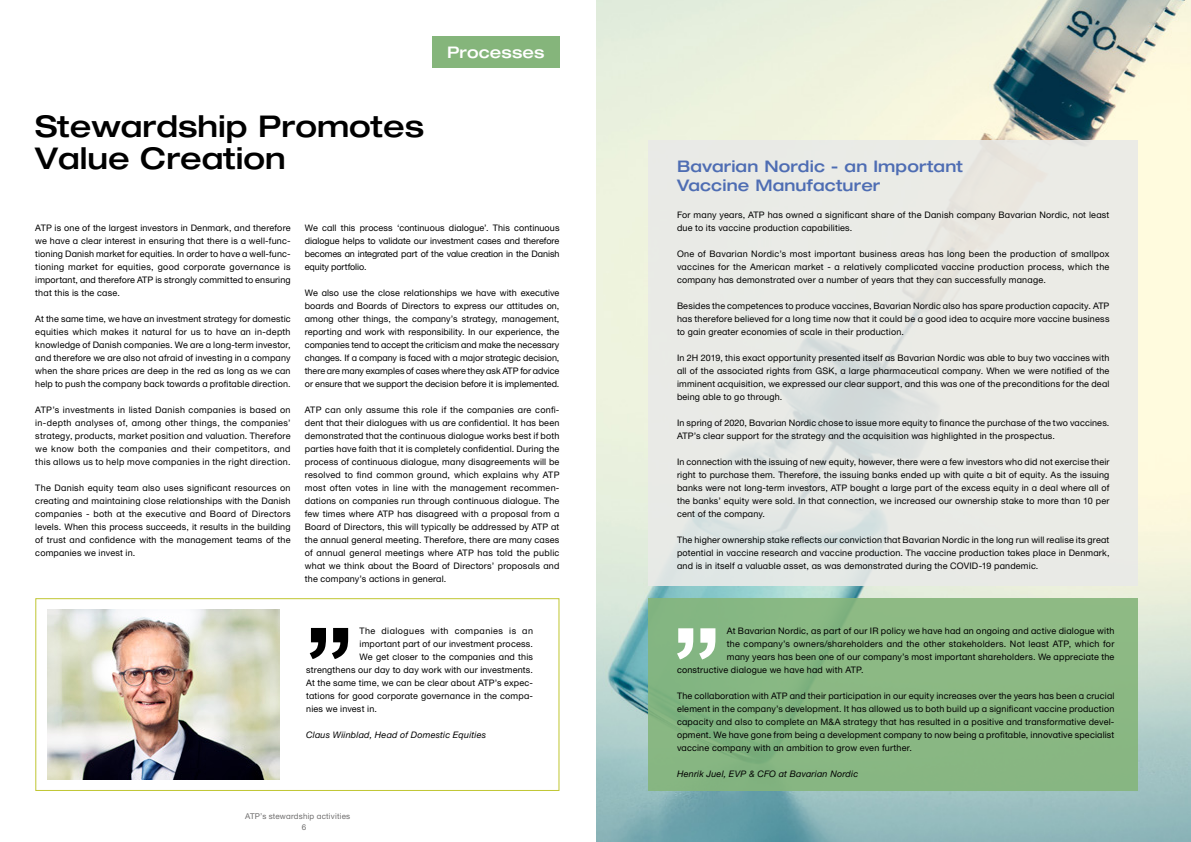
<style>
.page{position:relative;width:1191px;height:842px;background:#fff}
.page>*{position:absolute;margin:0;border:0;box-sizing:border-box;transform-origin:0 0}
.Kapiteloverskrift_H2{font:500 30px/32px "Helvetica Neue ATP Head";color:#000}
.Sto_box_overskrift_H{font:500 16px/19.2px "Helvetica Neue ATP Head";letter-spacing:.01em;color:#4e6db3}
.Tag{font:500 16px "Helvetica Neue ATP Head";letter-spacing:.005em;color:#fff}
.Brødtekst{font:9px/13px "Helvetica Neue ATP Body";letter-spacing:.02em;color:#000;text-align:justify}
.Brødtekst-2{font:italic 9px "Helvetica Neue ATP Body";letter-spacing:.025em;color:#000}
.Brødtekst-3{font:9px "Helvetica Neue ATP Body";letter-spacing:.05em;color:#000}
.t1{font:8px "Helvetica Neue ATP Body";letter-spacing:.025em;color:#706f6f}
</style>
<div class="page">
<div style="left:432px;top:36px;width:127px;height:31px;background:#85b57b"></div>
<img style="left:47px;top:609px;width:233px;height:171px">
<svg style="left:310px;top:628px;width:38px;height:31px"></svg>
<img style="left:596px;top:0;width:595px;height:842px">
<div style="left:648px;top:140px;width:489px;height:445px;background:#e9eae8"></div>
<div style="left:648px;top:598px;width:489px;height:193px;background:#89b883"></div>
<div style="left:35px;top:598px;width:524px;height:193px;border:1px solid #c0c632"></div>
<svg style="left:677px;top:628px;width:38px;height:31px"></svg>
<h2 class="Kapiteloverskrift_H2" style="left:35px;top:110px;width:390px">Stewardship Promotes<br>Value Creation</h2>
<h2 class="Tag" style="left:447px;top:42px;width:99px">Processes</h2>
<p class="Brødtekst" style="left:35px;top:221px;width:257px">ATP is one of the largest investors in Denmark, and therefore we have a clear interest in ensuring that there is a well-func&shy;tioning Danish market for equities. In order to have a well-func&shy;tioning market for equities, good corporate governance is important, and therefore ATP is strongly committed to ensuring that this is the case.</p>
<p class="Brødtekst" style="left:35px;top:312px;width:257px">At the same time, we have an investment strategy for domestic equities which makes it natural for us to have an in-depth knowledge of Danish companies. We are a long-term investor, and therefore we are also not afraid of investing in a company when the share prices are deep in the red as long as we can help to push the company back towards a profitable direction.</p>
<p class="Brødtekst" style="left:35px;top:403px;width:257px">ATP’s investments in listed Danish companies is based on in-depth analyses of, among other things, the companies’ strategy, products, market position and valuation. Therefore we know both the companies and their competitors, and this allows us to help move companies in the right direction.</p>
<p class="Brødtekst" style="left:35px;top:481px;width:257px">The Danish equity team also uses significant resources on creating and maintaining close relationships with the Danish companies - both at the executive and Board of Directors levels. When this process succeeds, it results in the building of trust and confidence with the management teams of the companies we invest in.</p>
<p class="Brødtekst" style="left:305px;top:221px;width:256px">We call this process ‘continuous dialogue’. This continuous dialogue helps to validate our investment cases and therefore becomes an integrated part of the value creation in the Danish equity portfolio.</p>
<p class="Brødtekst" style="left:305px;top:286px;width:256px">We also use the close relationships we have with executive boards and Boards of Directors to express our attitudes on, among other things, the company’s strategy, management, reporting and work with responsibility. In our experience, the companies tend to accept the criticism and make the necessary changes. If a company is faced with a major strategic decision, there are many examples of cases where they ask ATP for advice or ensure that we support the decision before it is implemented.</p>
<p class="Brødtekst" style="left:305px;top:403px;width:256px">ATP can only assume this role if the companies are confi&shy;dent that their dialogues with us are confidential. It has been demonstrated that the continuous dialogue works best if both parties have faith that it is completely confidential. During the process of continuous dialogue, many disagreements will be resolved to find common ground, which explains why ATP most often votes in line with the management recommen&shy;dations on companies run through continuous dialogue. The few times where ATP has disagreed with a proposal from a Board of Directors, this will typically be addressed by ATP at the annual general meeting. Therefore, there are many cases of annual general meetings where ATP has told the public what we think about the Board of Directors’ proposals and the company’s actions in general.</p>
<p class="Brødtekst-3" style="left:359px;top:625px;width:175px">The dialogues with companies is an</p>
<p class="Brødtekst" style="left:359px;top:637px;width:175px">important part of our investment process.</p>
<p class="Brødtekst" style="left:359px;top:650px;width:175px">We get closer to the companies and this</p>
<p class="Brødtekst" style="left:306px;top:663px;width:228px">strengthens our day to day work with our investments.</p>
<p class="Brødtekst" style="left:306px;top:676px;width:228px">At the same time, we can be clear about ATP’s expec-</p>
<p class="Brødtekst" style="left:306px;top:689px;width:228px">tations for good corporate governance in the compa-</p>
<p class="Brødtekst" style="left:306px;top:702px;width:72px">nies we invest in.</p>
<p class="Brødtekst-2" style="left:306px;top:729px;width:181px">Claus Wiinblad, Head of Domestic Equities</p>
<p class="t1" style="left:245px;top:811px;width:106px">ATP’s stewardship activities</p>
<p class="t1" style="left:302px;top:822px;width:6px">6</p>
<h3 class="Sto_box_overskrift_H" style="left:677px;top:157px;width:288px">Bavarian Nordic - an Important<br>Vaccine Manufacturer</h3>
<p class="Brødtekst" style="left:677px;top:208px;width:434px">For many years, ATP has owned a significant share of the Danish company Bavarian Nordic, not least due to its vaccine production capabilities.</p>
<p class="Brødtekst" style="left:677px;top:247px;width:434px">One of Bavarian Nordic’s most important business areas has long been the production of smallpox vaccines for the American market - a relatively complicated vaccine production process, which the company has demonstrated over a number of years that they can successfully manage.</p>
<p class="Brødtekst" style="left:677px;top:299px;width:434px">Besides the competences to produce vaccines, Bavarian Nordic also has spare production capacity. ATP has therefore believed for a long time now that it could be a good idea to acquire more vaccine business to gain greater economies of scale in their production.</p>
<p class="Brødtekst" style="left:677px;top:351px;width:434px">In 2H 2019, this exact opportunity presented itself as Bavarian Nordic was able to buy two vaccines with all of the associated rights from GSK, a large pharmaceutical company. When we were notified of the imminent acquisition, we expressed our clear support, and this was one of the preconditions for the deal being able to go through.</p>
<p class="Brødtekst" style="left:677px;top:416px;width:434px">In spring of 2020, Bavarian Nordic chose to issue more equity to finance the purchase of the two vaccines.<br>ATP’s clear support for the strategy and the acquisition was highlighted in the prospectus.</p>
<p class="Brødtekst" style="left:677px;top:455px;width:434px">In connection with the issuing of new equity, however, there were a few investors who did not exercise their right to purchase them. Therefore, the issuing banks ended up with quite a bit of equity. As the issuing banks were not long-term investors, ATP bought a large part of the excess equity in a deal where all of the banks’ equity were sold. In that connection, we increased our ownership stake to more than 10 per cent of the company.</p>
<p class="Brødtekst" style="left:677px;top:533px;width:434px">The higher ownership stake reflects our conviction that Bavarian Nordic in the long run will realise its great potential in vaccine research and vaccine production. The vaccine production takes place in Denmark, and is in itself a valuable asset, as was demonstrated during the COVID-19 pandemic.</p>
<p class="Brødtekst" style="left:727px;top:624px;width:389px">At Bavarian Nordic, as part of our IR policy we have had an ongoing and active dialogue with</p>
<p class="Brødtekst" style="left:727px;top:637px;width:389px">the company’s owners/shareholders and the other stakeholders. Not least ATP, which for</p>
<p class="Brødtekst" style="left:727px;top:650px;width:389px">many years has been one of our company’s most important shareholders. We appreciate the</p>
<p class="Brødtekst" style="left:677px;top:663px;width:188px">constructive dialogue we have had with ATP.</p>
<p class="Brødtekst" style="left:677px;top:689px;width:439px">The collaboration with ATP and their participation in our equity increases over the years has been a crucial element in the company’s development. It has allowed us to both build up a significant vaccine production capacity and also to complete an M&amp;A strategy that has resulted in a positive and transformative devel&shy;opment. We have gone from being a development company to now being a profitable, innovative specialist vaccine company with an ambition to grow even further.</p>
<p class="Brødtekst-2" style="left:677px;top:768px;width:183px">Henrik Juel, EVP &amp; CFO at Bavarian Nordic</p>
</div>
